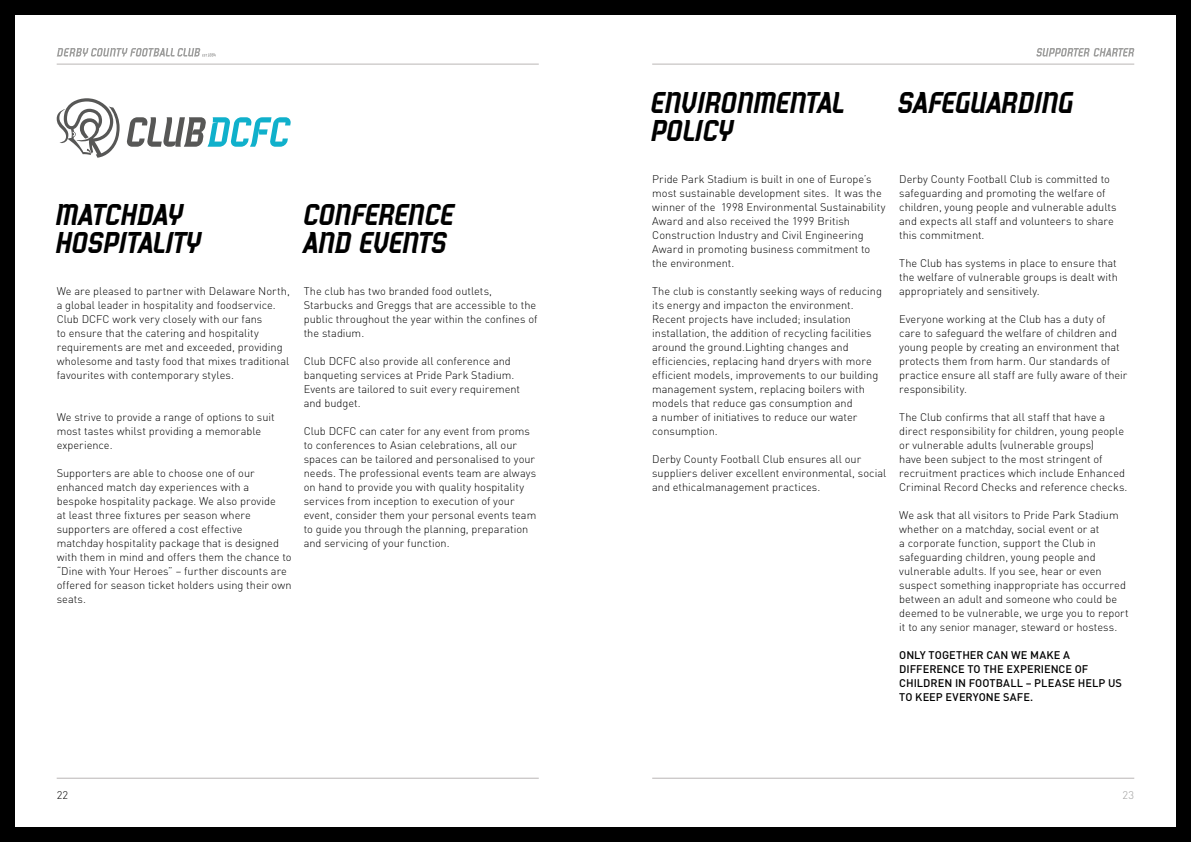
<style>
.page{position:relative;width:1191px;height:842px;background:#fff}
.page>*{position:absolute;margin:0;border:0;box-sizing:border-box;transform-origin:0 0}
.t1{font:30px/28px "BBGDCFC Typeface";letter-spacing:.01em;color:#000;scale:1.04 1}
.t2{font:300 11px/14px "DINOT";color:#000}
.t3{font:500 11px/14px "DINOT";letter-spacing:.005em;color:#000}
.t4{font:300 11px "DINOT";color:#9d9d9c}
</style>
<div class="page">
<svg style="left:57px;top:98px;width:63px;height:60px"></svg>
<svg style="left:126px;top:117px;width:165px;height:30px"></svg>
<div style="left:0;top:0;width:14px;height:842px;background:#000"></div>
<div style="left:0;top:0;width:1191px;height:14px;background:#000"></div>
<div style="left:0;top:828px;width:1191px;height:14px;background:#000"></div>
<div style="left:1176px;top:0;width:15px;height:842px;background:#000"></div>
<hr style="left:57px;top:778px;width:482px;height:1px;background:#bab6b5">
<hr style="left:57px;top:64px;width:482px;height:1px;background:#bab6b5">
<hr style="left:652px;top:778px;width:482px;height:1px;background:#bab6b5">
<hr style="left:652px;top:64px;width:482px;height:1px;background:#bab6b5">
<svg style="left:57px;top:48px;width:159px;height:9px"></svg>
<svg style="left:1036px;top:48px;width:98px;height:9px"></svg>
<h1 class="t1" style="left:57px;top:200px;width:141px">MATCHDAY<br>HOSPITALITY</h1>
<p class="t2" style="left:57px;top:283px;width:235px">We are pleased to partner with Delaware North, a global leader in hospitality and foodservice.<br>Club DCFC work very closely with our fans<br>to ensure that the catering and hospitality requirements are met and exceeded, providing wholesome and tasty food that mixes traditional favourites with contemporary styles.</p>
<p class="t2" style="left:57px;top:409px;width:219px">We strive to provide a range of options to suit most tastes whilst providing a memorable experience.</p>
<p class="t2" style="left:57px;top:465px;width:236px">Supporters are able to choose one of our enhanced match day experiences with a bespoke hospitality package. We also provide<br>at least three fixtures per season where supporters are offered a cost effective matchday hospitality package that is designed with them in mind and offers them the chance to “Dine with Your Heroes” – further discounts are offered for season ticket holders using their own seats.</p>
<h1 class="t1" style="left:304px;top:200px;width:147px">CONFERENCE<br>AND EVENTS</h1>
<p class="t2" style="left:304px;top:283px;width:235px">The club has two branded food outlets, Starbucks and Greggs that are accessible to the public throughout the year within the confines of the stadium.</p>
<p class="t2" style="left:304px;top:353px;width:218px">Club DCFC also provide all conference and banqueting services at Pride Park Stadium.<br>Events are tailored to suit every requirement and budget.</p>
<p class="t2" style="left:304px;top:423px;width:234px">Club DCFC can cater for any event from proms to conferences to Asian celebrations, all our spaces can be tailored and personalised to your needs. The professional events team are always on hand to provide you with quality hospitality services from inception to execution of your event, consider them your personal events team to guide you through the planning, preparation and servicing of your function.</p>
<p class="t2" style="left:57px;top:788px;width:13px">22</p>
<h1 class="t1" style="left:652px;top:88px;width:187px">ENVIRONMENTAL<br>POLICY</h1>
<p class="t2" style="left:652px;top:171px;width:235px">Pride Park Stadium is built in one of Europe’s most sustainable development sites. It was the winner of the 1998 Environmental Sustainability Award and also received the 1999 British Construction Industry and Civil Engineering Award in promoting business commitment to the environment.</p>
<p class="t2" style="left:652px;top:283px;width:231px">The club is constantly seeking ways of reducing its energy and impacton the environment.<br>Recent projects have included; insulation installation, the addition of recycling facilities around the ground.Lighting changes and efficiencies, replacing hand dryers with more efficient models, improvements to our building management system, replacing boilers with models that reduce gas consumption and<br>a number of initiatives to reduce our water consumption.</p>
<p class="t2" style="left:652px;top:451px;width:235px">Derby County Football Club ensures all our suppliers deliver excellent environmental, social and ethicalmanagement practices.</p>
<h1 class="t1" style="left:899px;top:88px;width:170px">SAFEGUARDING</h1>
<p class="t2" style="left:899px;top:171px;width:219px">Derby County Football Club is committed to safeguarding and promoting the welfare of children, young people and vulnerable adults and expects all staff and volunteers to share this commitment.</p>
<p class="t2" style="left:899px;top:255px;width:220px;text-align:justify">The Club has systems in place to ensure that the welfare of vulnerable groups is dealt with appropriately and sensitively.</p>
<p class="t2" style="left:899px;top:311px;width:230px">Everyone working at the Club has a duty of care to safeguard the welfare of children and young people by creating an environment that protects them from harm. Our standards of practice ensure all staff are fully aware of their responsibility.</p>
<p class="t2" style="left:899px;top:409px;width:230px">The Club confirms that all staff that have a direct responsibility for children, young people or vulnerable adults (vulnerable groups)<br>have been subject to the most stringent of recruitment practices which include Enhanced Criminal Record Checks and reference checks.</p>
<p class="t2" style="left:899px;top:507px;width:231px">We ask that all visitors to Pride Park Stadium whether on a matchday, social event or at<br>a corporate function, support the Club in safeguarding children, young people and vulnerable adults. If you see, hear or even suspect something inappropriate has occurred between an adult and someone who could be deemed to be vulnerable, we urge you to report it to any senior manager, steward or hostess.</p>
<p class="t3" style="left:899px;top:647px;width:224px">ONLY TOGETHER CAN WE MAKE A<br>DIFFERENCE TO THE EXPERIENCE OF<br>CHILDREN IN FOOTBALL – PLEASE HELP US<br>TO KEEP EVERYONE SAFE.</p>
<p class="t4" style="left:1122px;top:788px;width:13px">23</p>
</div>
